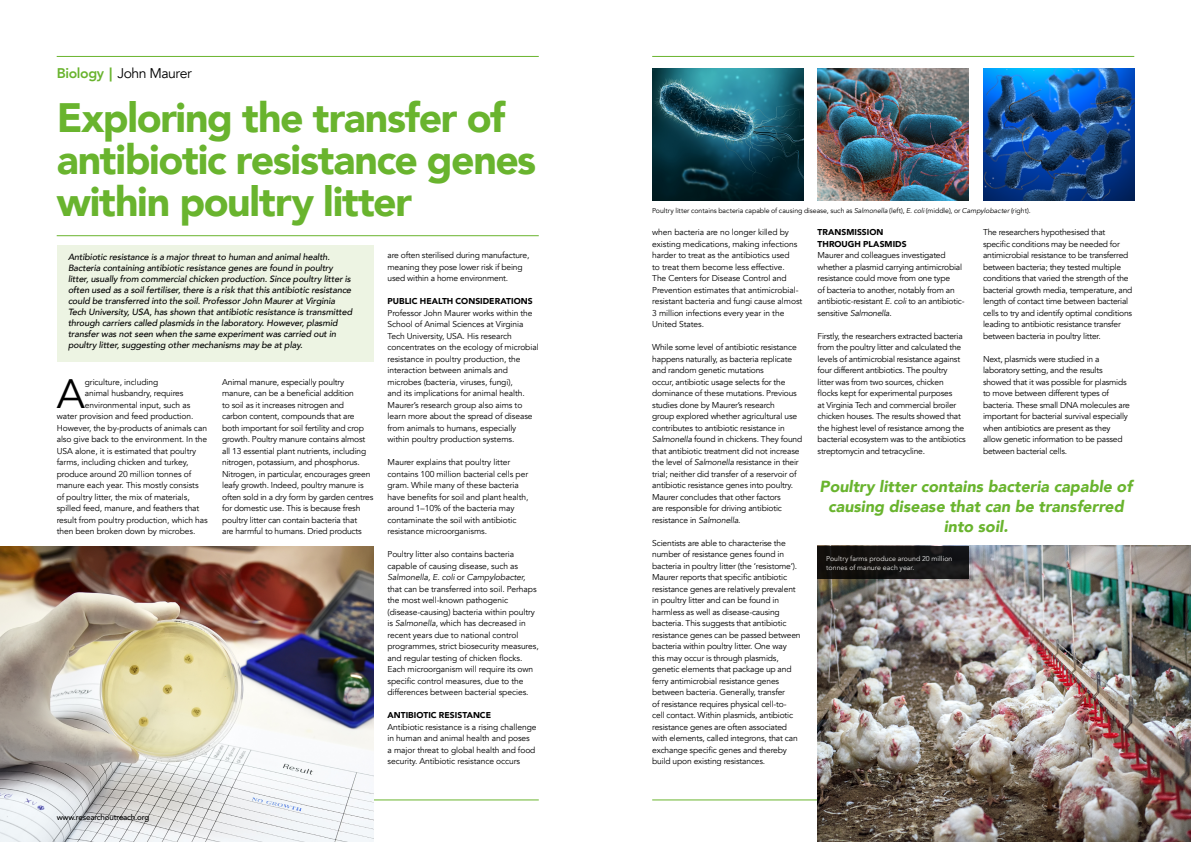
<style>
.page{position:relative;width:1191px;height:842px;background:#fff}
.page>*{position:absolute;margin:0;border:0;box-sizing:border-box;transform-origin:0 0}
.t1{font:900 41px/42px "Avenir";letter-spacing:-.03em;color:#69b42e}
.t2{font:41px "Avenir";color:#000}
.t3{font:italic 900 16px/20px "Avenir";color:#69b42e;text-align:center}
.t4{font:14px "Avenir";letter-spacing:-.035em;color:#000}
.t5{font:italic 500 9px/11px "Avenir";letter-spacing:-.01em;color:#000}
.t6{font:8.5px/11.5px "Avenir";letter-spacing:-.02em;color:#000}
.t7{font:900 8.5px/11.5px "Avenir";letter-spacing:.005em;color:#000}
.t8{font:500 8px "Avenir";letter-spacing:-.025em;color:#000}
.t9{font:7px "Avenir";letter-spacing:-.005em;color:#000}
.t10{font:7px/8.5px "Avenir";letter-spacing:.01em;color:#fff}
.s1{font-weight:800;color:#69b42e}
.s2{font-weight:900;color:#69b42e}
.s3{font-style:italic}
</style>
<div class="page">
<hr style="left:57px;top:800px;width:482px;height:1px;background:#69b42e">
<hr style="left:652px;top:800px;width:482px;height:1px;background:#69b42e">
<hr style="left:652px;top:56px;width:482px;height:1px;background:#69b42e">
<hr style="left:57px;top:56px;width:482px;height:1px;background:#69b42e">
<img style="left:817px;top:546px;width:374px;height:296px">
<hr style="left:57px;top:235px;width:482px;height:1px;background:#69b42e">
<div style="left:57px;top:245px;width:316px;height:117px;background:#edf4e3"></div>
<img style="left:0;top:547px;width:373px;height:295px">
<img style="left:983px;top:68px;width:151px;height:133px">
<img style="left:652px;top:68px;width:151px;height:133px">
<img style="left:817px;top:68px;width:152px;height:133px">
<div style="left:817px;top:546px;width:152px;height:32px;background:linear-gradient(to right,#100d09,#18191b)"></div>
<h3 class="t4" style="left:57px;top:65px;width:136px"><span class="s1">Biology</span><span class="s2">︱</span>John Maurer</h3>
<h1 class="t1" style="left:57px;top:95px;width:481px">Exploring the transfer of antibiotic resistance genes within poultry litter</h1>
<p class="t5" style="left:68px;top:252px;width:286px">Antibiotic resistance is a major threat to human and animal health.<br>Bacteria containing antibiotic resistance genes are found in poultry litter, usually from commercial chicken production. Since poultry litter is often used as a soil fertiliser, there is a risk that this antibiotic resistance could be transferred into the soil. Professor John Maurer at Virginia Tech University, USA, has shown that antibiotic resistance is transmitted through carriers called plasmids in the laboratory. However, plasmid transfer was not seen when the same experiment was carried out in poultry litter, suggesting other mechanisms may be at play.</p>
<p class="t6" style="left:387px;top:250px;width:143px">are often sterilised during manufacture, meaning they pose lower risk if being used within a home environment.</p>
<p class="t7" style="left:387px;top:295px;width:147px">PUBLIC HEALTH CONSIDERATIONS</p>
<p class="t6" style="left:387px;top:307px;width:153px">Professor John Maurer works within the School of Animal Sciences at Virginia Tech University, USA. His research concentrates on the ecology of microbial resistance in poultry production, the interaction between animals and microbes (bacteria, viruses, fungi),<br>and its implications for animal health.<br>Maurer’s research group also aims to learn more about the spread of disease from animals to humans, especially within poultry production systems.</p>
<p class="t6" style="left:387px;top:457px;width:143px">Maurer explains that poultry litter contains 100 million bacterial cells per gram. While many of these bacteria have benefits for soil and plant health, around 1–10% of the bacteria may contaminate the soil with antibiotic resistance microorganisms.</p>
<p class="t6" style="left:387px;top:549px;width:153px">Poultry litter also contains bacteria capable of causing disease, such as <span class="s3">Salmonella, E. coli</span> or <span class="s3">Campylobacter, </span>that can be transferred into soil. Perhaps the most well-known pathogenic (disease-causing) bacteria within poultry is <span class="s3">Salmonella</span>, which has decreased in recent years due to national control programmes, strict biosecurity measures, and regular testing of chicken flocks.<br>Each microorganism will require its own specific control measures, due to the differences between bacterial species.</p>
<p class="t7" style="left:387px;top:709px;width:105px">ANTIBIOTIC RESISTANCE</p>
<p class="t6" style="left:387px;top:721px;width:150px">Antibiotic resistance is a rising challenge in human and animal health and poses<br>a major threat to global health and food security. Antibiotic resistance occurs</p>
<h1 class="t2" style="left:57px;top:369px;width:30px">A</h1>
<p class="t6" style="left:85px;top:376px;width:75px">griculture, including</p>
<p class="t6" style="left:222px;top:376px;width:153px">Animal manure, especially poultry manure, can be a beneficial addition<br>to soil as it increases nitrogen and<br>carbon content, compounds that are both important for soil fertility and crop growth. Poultry manure contains almost all 13 essential plant nutrients, including nitrogen, potassium, and phosphorus.<br>Nitrogen, in particular, encourages green leafy growth. Indeed, poultry manure is often sold in a dry form by garden centres for domestic use. This is because fresh poultry litter can contain bacteria that<br>are harmful to humans. Dried products</p>
<p class="t6" style="left:85px;top:388px;width:100px">animal husbandry, requires</p>
<p class="t6" style="left:85px;top:399px;width:107px">environmental input, such as</p>
<p class="t6" style="left:57px;top:411px;width:138px">water provision and feed production.</p>
<p class="t6" style="left:57px;top:422px;width:152px">However, the by-products of animals can</p>
<p class="t6" style="left:57px;top:434px;width:152px">also give back to the environment. In the</p>
<p class="t6" style="left:57px;top:445px;width:141px">USA alone, it is estimated that poultry</p>
<p class="t6" style="left:57px;top:457px;width:133px">farms, including chicken and turkey,</p>
<p class="t6" style="left:57px;top:468px;width:136px">produce around 20 million tonnes of</p>
<p class="t6" style="left:57px;top:480px;width:143px">manure each year. This mostly consists</p>
<p class="t6" style="left:57px;top:491px;width:135px">of poultry litter, the mix of materials,</p>
<p class="t6" style="left:57px;top:503px;width:144px">spilled feed, manure, and feathers that</p>
<p class="t6" style="left:57px;top:514px;width:153px">result from poultry production, which has</p>
<p class="t6" style="left:57px;top:526px;width:140px">then been broken down by microbes.</p>
<p class="t8" style="left:57px;top:810px;width:94px">www.researchoutreach.org</p>
<p class="t9" style="left:652px;top:206px;width:380px">Poultry litter contains bacteria capable of causing disease, such as <span class="s3">Salmonella</span> (left), <span class="s3">E. coli</span> (middle), or <span class="s3">Campylobacter</span> (right).</p>
<p class="t6" style="left:652px;top:227px;width:152px">when bacteria are no longer killed by existing medications, making infections harder to treat as the antibiotics used<br>to treat them become less effective.<br>The Centers for Disease Control and Prevention estimates that antimicrobial&shy;resistant bacteria and fungi cause almost 3 million infections every year in the United States.</p>
<p class="t6" style="left:652px;top:342px;width:152px">While some level of antibiotic resistance happens naturally, as bacteria replicate and random genetic mutations<br>occur, antibiotic usage selects for the dominance of these mutations. Previous studies done by Maurer’s research<br>group explored whether agricultural use contributes to antibiotic resistance in <span class="s3">Salmonella</span> found in chickens. They found that antibiotic treatment did not increase the level of <span class="s3">Salmonella</span> resistance in their trial; neither did transfer of a reservoir of antibiotic resistance genes into poultry.<br>Maurer concludes that other factors<br>are responsible for driving antibiotic resistance in <span class="s3">Salmonella</span>.</p>
<p class="t6" style="left:652px;top:537px;width:150px">Scientists are able to characterise the number of resistance genes found in bacteria in poultry litter (the ‘resistome’).<br>Maurer reports that specific antibiotic resistance genes are relatively prevalent in poultry litter and can be found in harmless as well as disease-causing bacteria. This suggests that antibiotic resistance genes can be passed between bacteria within poultry litter. One way this may occur is through plasmids, genetic elements that package up and ferry antimicrobial resistance genes between bacteria. Generally, transfer<br>of resistance requires physical cell-to&shy;cell contact. Within plasmids, antibiotic resistance genes are often associated with elements, called integrons, that can exchange specific genes and thereby build upon existing resistances.</p>
<p class="t6" style="left:983px;top:227px;width:151px">The researchers hypothesised that specific conditions may be needed for antimicrobial resistance to be transferred between bacteria; they tested multiple conditions that varied the strength of the bacterial growth media, temperature, and length of contact time between bacterial cells to try and identify optimal conditions leading to antibiotic resistance transfer between bacteria in poultry litter.</p>
<p class="t6" style="left:983px;top:353px;width:148px">Next, plasmids were studied in a laboratory setting, and the results showed that it was possible for plasmids to move between different types of bacteria. These small DNA molecules are important for bacterial survival especially when antibiotics are present as they allow genetic information to be passed between bacterial cells.</p>
<h2 class="t3" style="left:819px;top:476px;width:314px">Poultry litter contains bacteria capable of causing disease that can be transferred into soil.</h2>
<p class="t7" style="left:817px;top:226px;width:90px">TRANSMISSION<br>THROUGH PLASMIDS</p>
<p class="t6" style="left:817px;top:250px;width:148px">Maurer and colleagues investigated whether a plasmid carrying antimicrobial resistance could move from one type<br>of bacteria to another, notably from an antibiotic-resistant <span class="s3">E. coli</span> to an antibiotic&shy;sensitive <span class="s3">Salmonella</span>.</p>
<p class="t6" style="left:817px;top:330px;width:150px">Firstly, the researchers extracted bacteria from the poultry litter and calculated the levels of antimicrobial resistance against four different antibiotics. The poultry litter was from two sources, chicken flocks kept for experimental purposes<br>at Virginia Tech and commercial broiler chicken houses. The results showed that the highest level of resistance among the bacterial ecosystem was to the antibiotics streptomycin and tetracycline.</p>
<p class="t10" style="left:826px;top:555px;width:128px">Poultry farms produce around 20 million tonnes of manure each year.</p>
</div>
